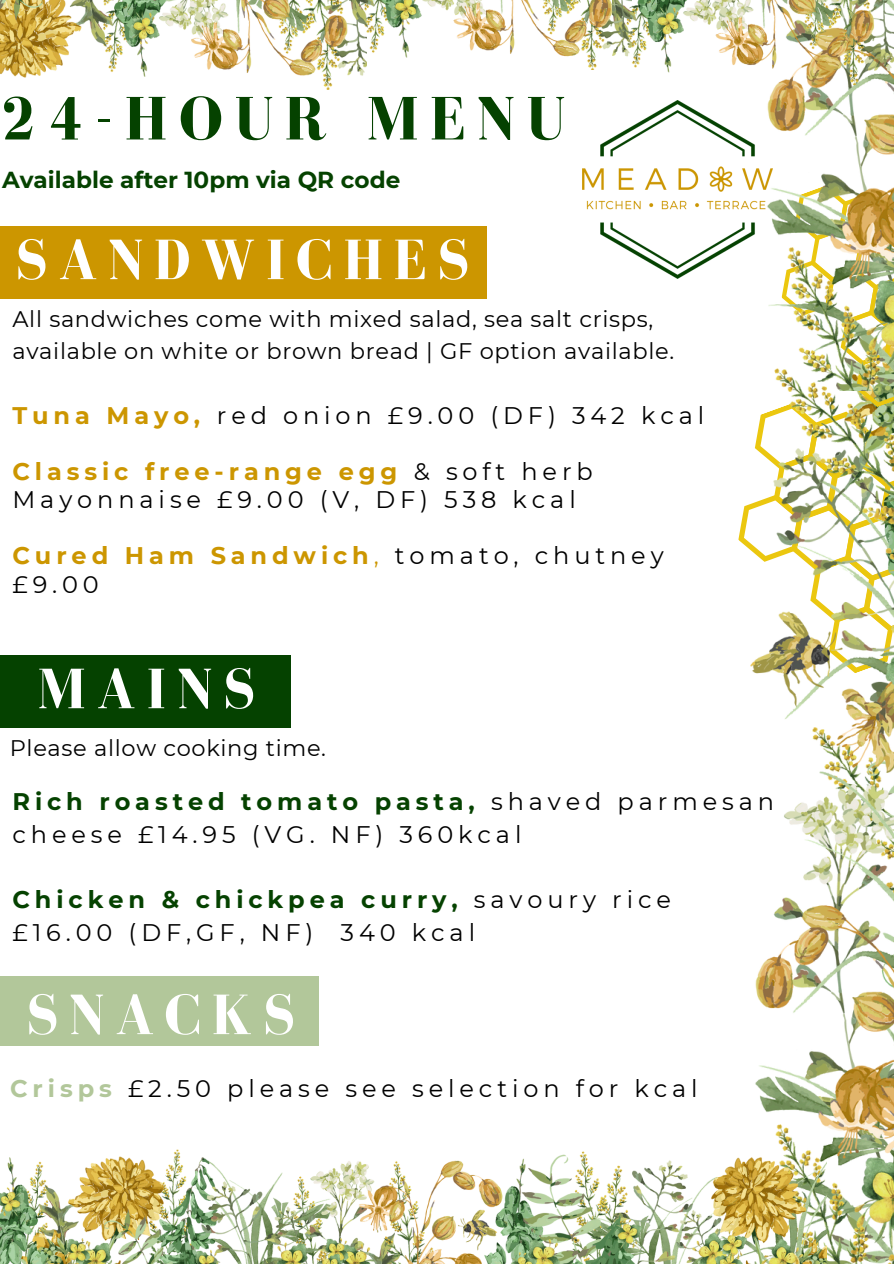
<style>
.page{position:relative;width:894px;height:1264px;background:#fff}
.page>*{position:absolute;margin:0;border:0;box-sizing:border-box;transform-origin:0 0}
.t1{font:700 63px "Bodoni FLF";letter-spacing:.175em;color:#054200}
.t2{font:700 58.5px "Bodoni FLF";letter-spacing:.175em;color:#fff}
.t3{font:24px/32.7px "Montserrat";letter-spacing:.205em;color:#000}
.t4{font:700 24px "Montserrat";letter-spacing:.205em;color:#cc9600}
.t5{font:700 23.1px "Montserrat";color:#054200}
.t6{font:22.5px/31.5px "Montserrat";letter-spacing:.03em;color:#000}
.s1{font-weight:700;color:#cc9600}
.s2{font-weight:400}
.s3{font-weight:400;color:#000}
.s4{font-weight:700;color:#054200}
.s5{font-weight:700;color:#b2c79a}
</style>
<div class="page">
<img style="left:755px;top:679px;width:138px;height:584px">
<img style="left:738px;top:391px;width:155px;height:288px">
<img style="left:0;top:1126px;width:826px;height:137px">
<div style="left:0;top:226px;width:486px;height:73px;background:#cc9600"></div>
<div style="left:0;top:655px;width:290px;height:73px;background:#054200"></div>
<img style="left:768px;top:84px;width:125px;height:307px">
<img style="left:0;top:0;width:365px;height:89px">
<img style="left:630px;top:0;width:263px;height:84px">
<img style="left:349px;top:0;width:281px;height:70px">
<img style="left:582px;top:100px;width:190px;height:178px">
<div style="left:0;top:976px;width:319px;height:70px;background:#b2c79a"></div>
<p class="t1" style="left:-1px;top:84px;width:568px">24-HOUR MENU</p>
<p class="t5" style="left:2px;top:166px;width:399px">Available after 10pm via QR code</p>
<p class="t2" style="left:15px;top:228px;width:456px">SANDWICHES</p>
<p class="t6" style="left:12px;top:303px;width:663px">All sandwiches come with mixed salad, sea salt crisps, available on white or brown bread | GF option available.</p>
<p class="t3" style="left:12px;top:399px;width:693px"><span class="s1">Tuna Mayo,</span> red onion £9.00 (DF) 342 kcal</p>
<h1 class="t3" style="left:12px;top:457px;width:581px;line-height:28.2px"><span class="s1">Classic free-range egg</span> &amp; soft herb<br>Mayonnaise £9.00 (V, DF) 538 kcal</h1>
<p class="t4" style="left:12px;top:541px;width:652px">Cured Ham Sandwich<span class="s2">,</span> <span class="s3">tomato, chutney</span></p>
<p class="t3" style="left:12px;top:567px;width:88px">£9.00</p>
<h2 class="t2" style="left:37px;top:657px;width:219px">MAINS</h2>
<p class="t6" style="left:10px;top:732px;width:318px">Please allow cooking time.</p>
<p class="t3" style="left:12px;top:785px;width:763px"><span class="s4">Rich roasted tomato pasta,</span> shaved parmesan cheese £14.95 (VG. NF) 360kcal</p>
<p class="t3" style="left:12px;top:883px;width:659px"><span class="s4">Chicken &amp; chickpea curry,</span> savoury rice £16.00 (DF,GF, NF) 340 kcal</p>
<p class="t2" style="left:26px;top:982px;width:271px">SNACKS</p>
<p class="t3" style="left:10px;top:1071px;width:688px"><span class="s5">Crisps</span> £2.50 please see selection for kcal</p>
</div>
